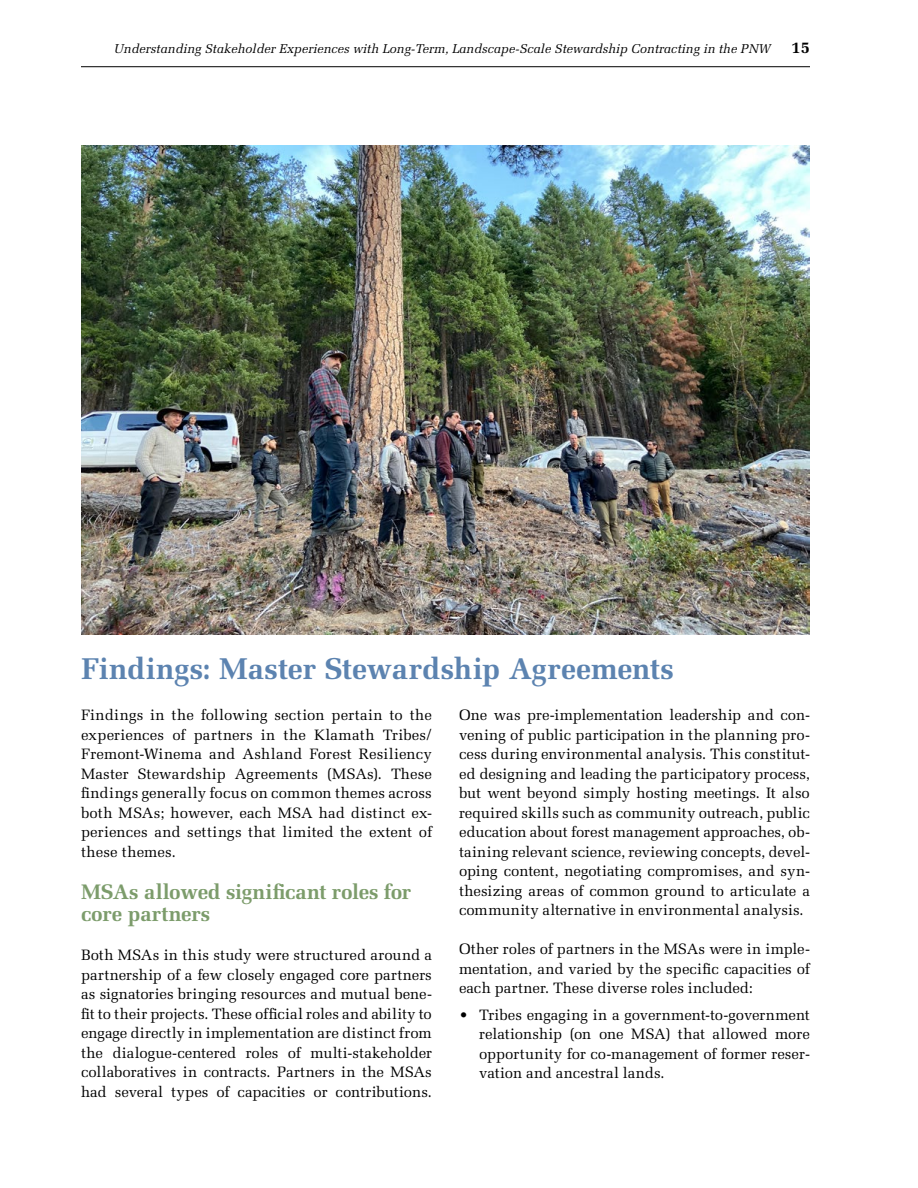
<style>
.page{position:relative;width:918px;height:1188px;background:#fff}
.page>*{position:absolute;margin:0;border:0;box-sizing:border-box;transform-origin:0 0}
.t1{font:700 30px "Melior";color:#5c83b0}
.t2{font:700 21px/22.5px "Melior";letter-spacing:-.01em;color:#7c9c6b}
.t3{font:700 16.5px "Melior";color:#000}
.t4{font:15px/19.5px "Melior";color:#000;text-align:justify}
.t5{font:italic 12.75px "Melior";color:#000}
</style>
<div class="page">
<hr style="left:81px;top:66px;width:729px;height:1px;background:#000">
<img style="left:81px;top:145px;width:729px;height:489px">
<p class="t5" style="left:114px;top:41px;width:658px">Understanding Stakeholder Experiences with Long-Term, Landscape-Scale Stewardship Contracting in the PNW</p>
<p class="t3" style="left:792px;top:37px;width:20px">15</p>
<h1 class="t1" style="left:81px;top:651px;width:594px">Findings: Master Stewardship Agreements</h1>
<p class="t4" style="left:459px;top:706px;width:352px">One was pre-implementation leadership and con&shy;vening of public participation in the planning pro&shy;cess during environmental analysis. This constitut&shy;ed designing and leading the participatory process, but went beyond simply hosting meetings. It also required skills such as community outreach, public education about forest management approaches, ob&shy;taining relevant science, reviewing concepts, devel&shy;oping content, negotiating compromises, and syn&shy;thesizing areas of common ground to articulate a community alternative in environmental analysis.</p>
<p class="t4" style="left:459px;top:940px;width:352px">Other roles of partners in the MSAs were in imple&shy;mentation, and varied by the specific capacities of each partner. These diverse roles included:</p>
<p class="t4" style="left:479px;top:1005px;width:332px;text-indent:-20px">• Tribes engaging in a government-to-government relationship (on one MSA) that allowed more opportunity for co-management of former reser&shy;vation and ancestral lands.</p>
<p class="t4" style="left:81px;top:706px;width:352px">Findings in the following section pertain to the experiences of partners in the Klamath Tribes/ Fremont-Winema and Ashland Forest Resiliency Master Stewardship Agreements (MSAs). These findings generally focus on common themes across both MSAs; however, each MSA had distinct ex&shy;periences and settings that limited the extent of these themes.</p>
<h2 class="t2" style="left:81px;top:880px;width:332px">MSAs allowed significant roles for core partners</h2>
<p class="t4" style="left:81px;top:946px;width:353px">Both MSAs in this study were structured around a partnership of a few closely engaged core partners as signatories bringing resources and mutual bene&shy;fit to their projects. These official roles and ability to engage directly in implementation are distinct from the dialogue-centered roles of multi-stakeholder collaboratives in contracts. Partners in the MSAs had several types of capacities or contributions.</p>
</div>
